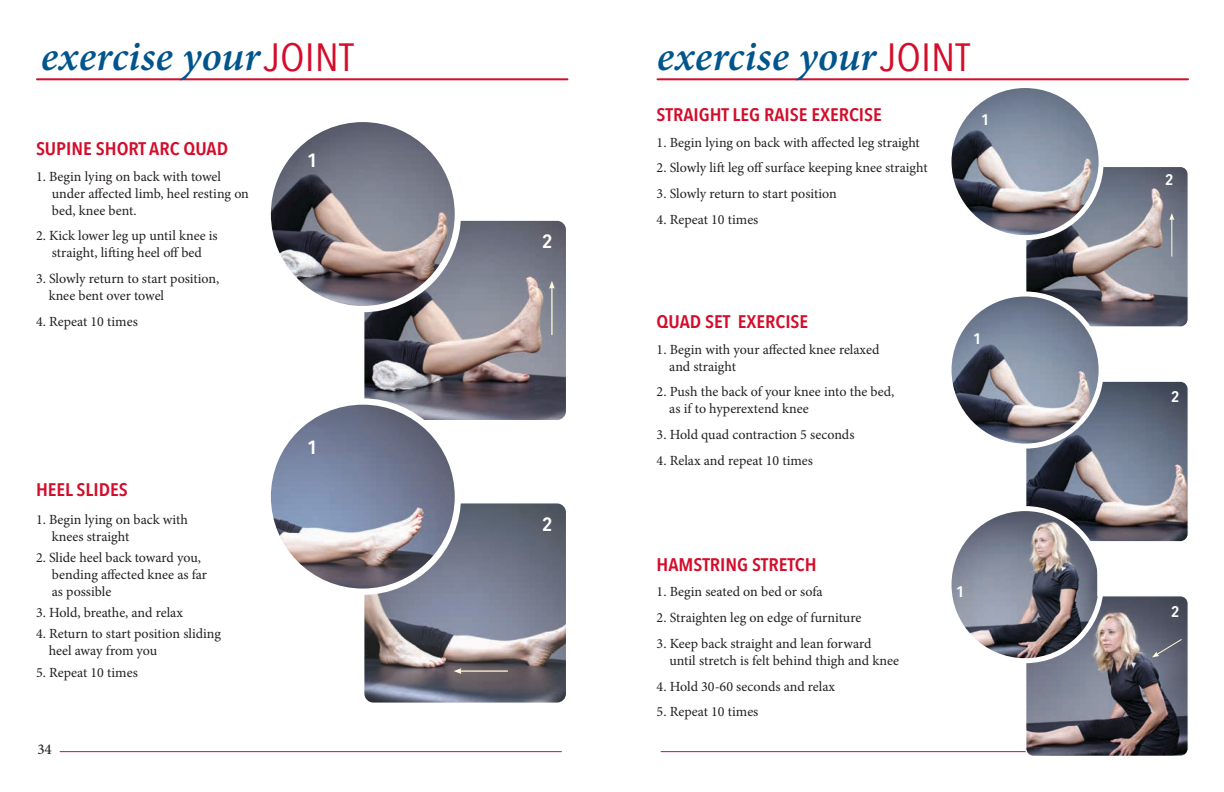
<style>
.page{position:relative;width:1224px;height:792px;background:#fff}
.page>*{position:absolute;margin:0;border:0;box-sizing:border-box;transform-origin:0 0}
.t1{font:italic 600 42px "Minion Pro";color:#00558c}
.t2{font:600 19.1px "Avenir Next Condensed";color:#fff;scale:1.1 1}
.t3{font:600 18.2px "Avenir Next Condensed";color:#d30d2b;scale:1.1 1}
.t4{font:600 15.3px "Avenir Next Condensed";color:#fff;scale:1.1 1}
.t5{font:500 15px "Minion Pro";color:#231f20}
.t6{font:14px/16.8px "Minion Pro";color:#231f20}
.s1{font-family:"Avenir Next Condensed";font-weight:400;font-style:normal;font-size:39.3px;color:#d30d2b}
</style>
<div class="page">
<hr style="left:60px;top:751px;width:501px;height:1px;background:#d30d2b">
<hr style="left:661px;top:751px;width:501px;height:1px;background:#d30d2b">
<hr style="left:37px;top:78px;width:531px;height:2px;background:#d30d2b">
<hr style="left:658px;top:78px;width:530px;height:2px;background:#d30d2b">
<img style="left:1027px;top:168px;width:160px;height:158px">
<div style="left:1025px;top:166px;width:164px;height:162px;border:1px solid #fff;border-radius:8px"></div>
<img style="left:949px;top:86px;width:152px;height:152px;border-radius:76px">
<div style="left:946px;top:83px;width:158px;height:157px;border:5px solid #fff;border-radius:50%"></div>
<img style="left:1027px;top:383px;width:160px;height:157px">
<div style="left:1025px;top:381px;width:164px;height:161px;border:1px solid #fff;border-radius:8px"></div>
<hr style="left:1171px;top:219px;width:1px;height:38px;background:#fffcd8">
<svg style="left:1169px;top:213px;width:5px;height:7px"></svg>
<img style="left:952px;top:294px;width:149px;height:151px">
<div style="left:946px;top:291px;width:158px;height:158px;border:5px solid #fff;border-radius:50%"></div>
<img style="left:1027px;top:597px;width:160px;height:158px">
<div style="left:1025px;top:595px;width:164px;height:162px;border:1px solid #fff;border-radius:8px"></div>
<img style="left:952px;top:509px;width:145px;height:151px">
<div style="left:946px;top:506px;width:158px;height:157px;border:5px solid #fff;border-radius:50%"></div>
<img style="left:366px;top:222px;width:199px;height:197px">
<div style="left:363px;top:219px;width:205px;height:203px;border:2px solid #fff;border-radius:10px"></div>
<img style="left:272px;top:123px;width:186px;height:186px">
<div style="left:265px;top:116px;width:196px;height:196px;border:6px solid #fff;border-radius:50%"></div>
<img style="left:366px;top:505px;width:199px;height:196px">
<div style="left:363px;top:502px;width:205px;height:202px;border:2px solid #fff;border-radius:10px"></div>
<img style="left:272px;top:402px;width:185px;height:190px">
<div style="left:265px;top:398px;width:196px;height:197px;border:6px solid #fff;border-radius:50%"></div>
<hr style="left:551px;top:287px;width:2px;height:48px;background:#fffcd8">
<svg style="left:549px;top:281px;width:6px;height:8px"></svg>
<hr style="left:459px;top:670px;width:49px;height:2px;background:#fffcd8">
<svg style="left:454px;top:668px;width:8px;height:6px"></svg>
<svg style="left:1152px;top:638px;width:31px;height:19px"></svg>
<h1 class="t1" style="left:41px;top:27px;width:315px">exercise your<span class="s1">JOINT</span></h1>
<h1 class="t1" style="left:657px;top:27px;width:315px">exercise your<span class="s1">JOINT</span></h1>
<h3 class="t3" style="left:36px;top:133px;width:176px">SUPINE SHORT ARC QUAD</h3>
<p class="t6" style="left:52px;top:168px;width:199px;text-indent:-16px">1. Begin lying on back with towel under affected limb, heel resting on bed, knee bent.</p>
<p class="t6" style="left:36px;top:228px;width:183px;text-align:center">2. Kick lower leg up until knee is straight, lifting heel off bed</p>
<p class="t6" style="left:49px;top:270px;width:172px;text-indent:-13px">3. Slowly return to start position, knee bent over towel</p>
<p class="t6" style="left:36px;top:313px;width:103px">4. Repeat 10 times</p>
<h3 class="t3" style="left:36px;top:474px;width:85px">HEEL SLIDES</h3>
<p class="t6" style="left:52px;top:511px;width:137px;text-indent:-16px">1. Begin lying on back with knees straight</p>
<p class="t6" style="left:52px;top:549px;width:157px;text-indent:-16px">2. Slide heel back toward you, bending affected knee as far as possible</p>
<p class="t6" style="left:36px;top:604px;width:149px">3. Hold, breathe, and relax</p>
<p class="t6" style="left:49px;top:626px;width:174px;text-indent:-13px">4. Return to start position sliding heel away from you</p>
<p class="t6" style="left:36px;top:664px;width:103px">5. Repeat 10 times</p>
<p class="t5" style="left:37px;top:739px;width:16px">34</p>
<h2 class="t2" style="left:307px;top:144px;width:11px">1</h2>
<h2 class="t2" style="left:307px;top:431px;width:11px">1</h2>
<h2 class="t2" style="left:542px;top:225px;width:11px">2</h2>
<h2 class="t2" style="left:542px;top:508px;width:11px">2</h2>
<h3 class="t3" style="left:657px;top:99px;width:206px">STRAIGHT LEG RAISE EXERCISE</h3>
<p class="t6" style="left:657px;top:134px;width:265px">1. Begin lying on back with affected leg straight</p>
<p class="t6" style="left:657px;top:160px;width:273px">2. Slowly lift leg off surface keeping knee straight</p>
<p class="t6" style="left:657px;top:185px;width:182px">3. Slowly return to start position</p>
<p class="t6" style="left:657px;top:211px;width:103px">4. Repeat 10 times</p>
<h3 class="t3" style="left:657px;top:306px;width:139px">QUAD SET EXERCISE</h3>
<p class="t6" style="left:669px;top:341px;width:212px;text-indent:-13px">1. Begin with your affected knee relaxed and straight</p>
<p class="t6" style="left:669px;top:384px;width:227px;text-indent:-13px">2. Push the back of your knee into the bed, as if to hyperextend knee</p>
<p class="t6" style="left:657px;top:426px;width:199px">3. Hold quad contraction 5 seconds</p>
<p class="t6" style="left:657px;top:452px;width:158px">4. Relax and repeat 10 times</p>
<p class="t4" style="left:981px;top:106px;width:9px">1</p>
<p class="t4" style="left:973px;top:325px;width:9px">1</p>
<h3 class="t3" style="left:657px;top:549px;width:147px">HAMSTRING STRETCH</h3>
<p class="t6" style="left:657px;top:584px;width:168px">1. Begin seated on bed or sofa</p>
<p class="t6" style="left:657px;top:609px;width:206px">2. Straighten leg on edge of furniture</p>
<p class="t6" style="left:669px;top:635px;width:231px;text-indent:-13px">3. Keep back straight and lean forward until stretch is felt behind thigh and knee</p>
<p class="t6" style="left:657px;top:678px;width:180px">4. Hold 30-60 seconds and relax</p>
<p class="t6" style="left:657px;top:704px;width:103px">5. Repeat 10 times</p>
<p class="t4" style="left:956px;top:578px;width:9px">1</p>
<p class="t4" style="left:1165px;top:166px;width:9px">2</p>
<p class="t4" style="left:1171px;top:384px;width:9px">2</p>
<p class="t4" style="left:1171px;top:598px;width:9px">2</p>
</div>
